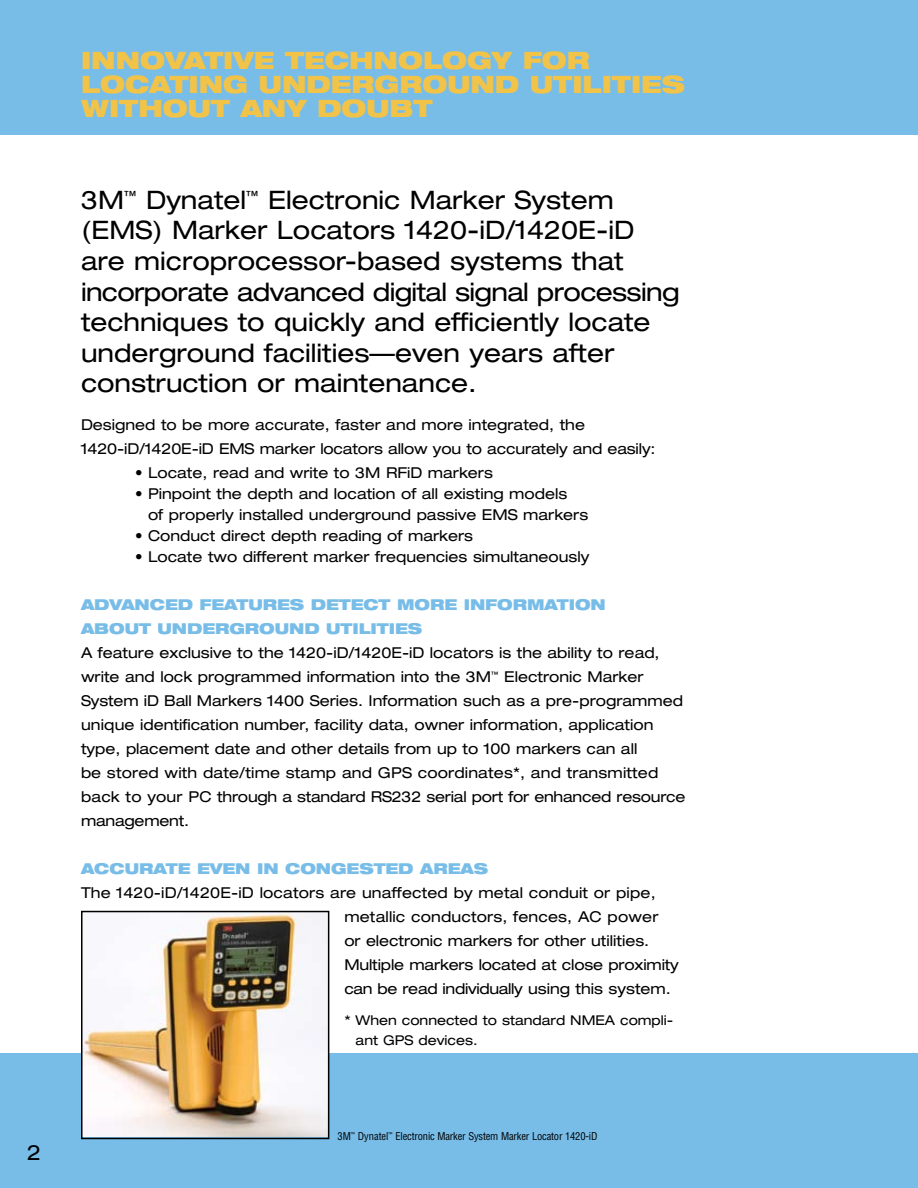
<style>
.page{position:relative;width:918px;height:1188px;background:#fff}
.page>*{position:absolute;margin:0;border:0;box-sizing:border-box;transform-origin:0 0}
.t1{font:expanded 25.5px/30.6px "Helvetica Neue";color:#000}
.t2{font:900 expanded 24px/24px "Helvetica Neue";color:#f2c349}
.t3{font:expanded 21px "Helvetica Neue";color:#000}
.t4{font:expanded 15px/24px "Helvetica Neue";color:#000}
.t5{font:900 expanded 15px/24px "Helvetica Neue";letter-spacing:-.005em;color:#78bde8}
.t6{font:expanded 13.5px/19.5px "Helvetica Neue";color:#000}
.t7{font:condensed 10.5px "Helvetica";letter-spacing:-.015em;color:#000}
</style>
<div class="page">
<div style="left:0;top:0;width:918px;height:135px;background:#78bde8"></div>
<div style="left:0;top:1053px;width:918px;height:135px;background:#78bde8"></div>
<img style="left:84px;top:914px;width:242px;height:222px">
<div style="left:81px;top:911px;width:248px;height:228px;border:2px solid #000"></div>
<h3 class="t3" style="left:27px;top:1140px;width:16px">2</h3>
<h2 class="t2" style="left:81px;top:48px;width:605px">INNOVATIVE TECHNOLOGY FOR<br>LOCATING UNDERGROUND UTILITIES<br>WITHOUT ANY DOUBT</h2>
<p class="t1" style="left:81px;top:184px;width:600px">3M<sup>™</sup> Dynatel<sup>™</sup> Electronic Marker System (EMS) Marker Locators 1420-iD/1420E-iD are microprocessor-based systems that incorporate advanced digital signal processing techniques to quickly and efficiently locate underground facilities—even years after construction or maintenance.</p>
<p class="t4" style="left:81px;top:412px;width:576px">Designed to be more accurate, faster and more integrated, the<br>1420-iD/1420E-iD EMS marker locators allow you to accurately and easily:</p>
<p class="t4" style="left:135px;top:460px;width:359px">• Locate, read and write to 3M RFiD markers</p>
<p class="t4" style="left:148px;top:483px;width:442px;line-height:21px;text-indent:-13px">• Pinpoint the depth and location of all existing models<br>of properly installed underground passive EMS markers</p>
<p class="t4" style="left:135px;top:523px;width:340px">• Conduct direct depth reading of markers</p>
<p class="t4" style="left:135px;top:544px;width:456px">• Locate two different marker frequencies simultaneously</p>
<p class="t5" style="left:81px;top:592px;width:526px">ADVANCED FEATURES DETECT MORE INFORMATION<br>ABOUT UNDERGROUND UTILITIES</p>
<p class="t4" style="left:81px;top:640px;width:606px">A feature exclusive to the 1420-iD/1420E-iD locators is the ability to read, write and lock programmed information into the 3M<sup>™</sup> Electronic Marker System iD Ball Markers 1400 Series. Information such as a pre-programmed unique identification number, facility data, owner information, application type, placement date and other details from up to 100 markers can all<br>be stored with date/time stamp and GPS coordinates*, and transmitted back to your PC through a standard RS232 serial port for enhanced resource management.</p>
<p class="t5" style="left:81px;top:856px;width:409px">ACCURATE EVEN IN CONGESTED AREAS</p>
<p class="t4" style="left:344px;top:880px;width:336px;text-indent:-263px">The 1420-iD/1420E-iD locators are unaffected by metal conduit or pipe, metallic conductors, fences, AC power<br>or electronic markers for other utilities.<br>Multiple markers located at close proximity can be read individually using this system.</p>
<p class="t6" style="left:356px;top:1011px;width:319px;text-indent:-11px">* When connected to standard NMEA compli&shy;ant GPS devices.</p>
<p class="t7" style="left:338px;top:1129px;width:261px">3M<sup>™</sup> Dynatel<sup>™</sup> Electronic Marker System Marker Locator 1420-iD</p>
</div>
